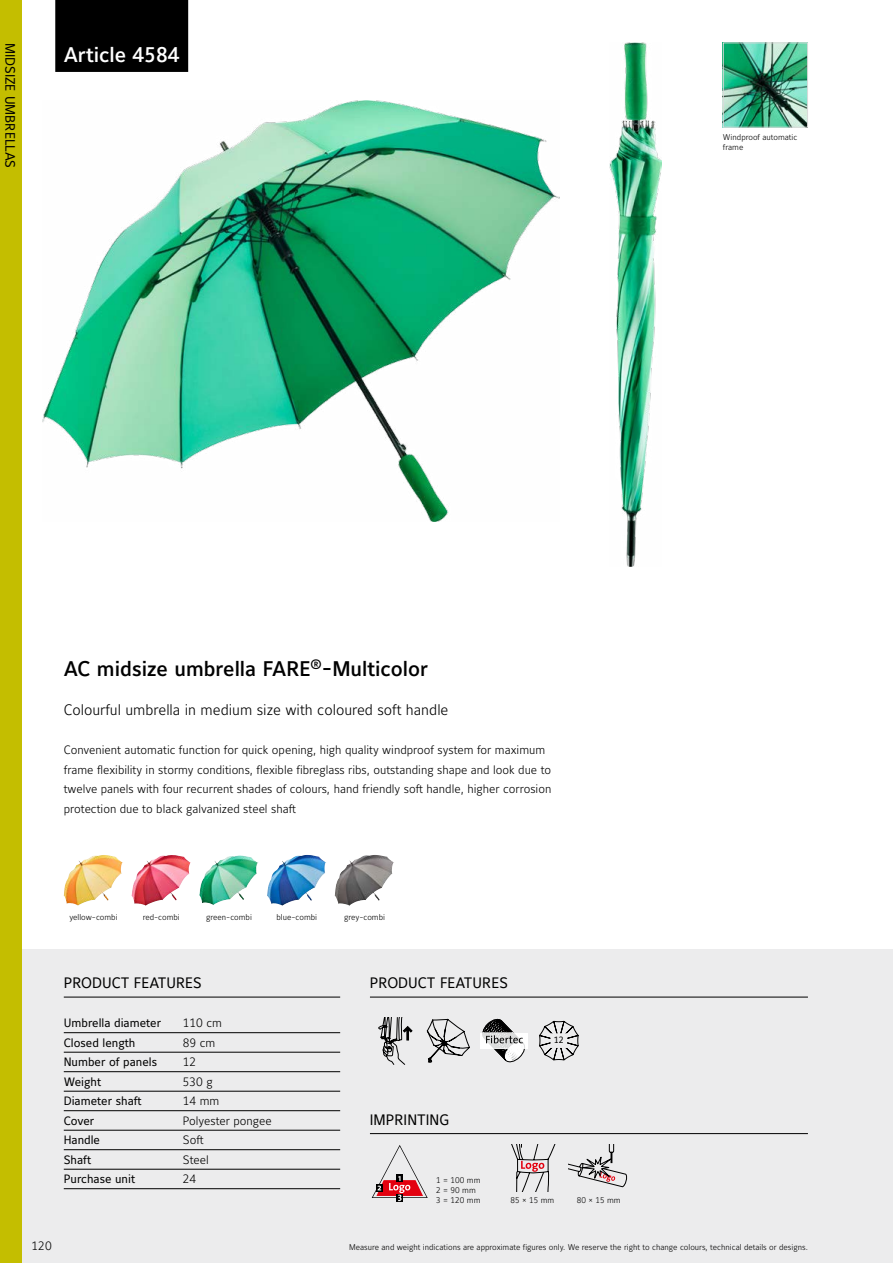
<style>
.page{position:relative;width:893px;height:1263px;background:#fff}
.page>*{position:absolute;margin:0;border:0;box-sizing:border-box;transform-origin:0 0}
.t1{font:21px "Maurea Medium Tf";color:#000}
.t2{font:21px "Maurea Medium Tf";color:#fff}
.t3{font:15px "Maurea Light Tf";color:#000}
.t4{font:15px "Maurea Regular Tf";color:#000}
.t5{font:13.5px "Maurea Regular Tf";color:#000}
.t6{font:12px/19.5px "Maurea Light Tf";color:#000}
.t7{font:12px "Maurea Regular Tf";color:#000}
.t8{font:9px "Maurea Regular Tf";color:#000}
.t9{font:8.25px/9.8px "Maurea Light Tf";color:#000}
</style>
<div class="page">
<div style="left:0;top:949px;width:893px;height:314px;background:#ececed"></div>
<div style="left:0;top:0;width:21px;height:1263px;background:#c4be00"></div>
<img style="left:725px;top:45px;width:81px;height:81px">
<div style="left:723px;top:43px;width:85px;height:85px;border:1px solid #dadada"></div>
<svg style="left:569px;top:1144px;width:59px;height:43px"></svg>
<svg style="left:511px;top:1144px;width:45px;height:47px"></svg>
<svg style="left:372px;top:1145px;width:56px;height:56px"></svg>
<img style="left:43px;top:100px;width:517px;height:421px">
<img style="left:609px;top:42px;width:52px;height:524px">
<svg style="left:378px;top:1017px;width:34px;height:47px"></svg>
<svg style="left:427px;top:1018px;width:43px;height:45px"></svg>
<div style="left:480px;top:1033px;width:47px;height:15px;background:#fff"></div>
<svg style="left:481px;top:1018px;width:45px;height:45px"></svg>
<svg style="left:539px;top:1020px;width:40px;height:41px"></svg>
<img style="left:64px;top:855px;width:58px;height:51px">
<img style="left:132px;top:855px;width:59px;height:51px">
<img style="left:199px;top:855px;width:59px;height:50px">
<img style="left:267px;top:855px;width:56px;height:51px">
<img style="left:335px;top:855px;width:58px;height:51px">
<hr style="left:64px;top:997px;width:276px;height:1px;background:#000">
<hr style="left:370px;top:997px;width:438px;height:1px;background:#000">
<hr style="left:370px;top:1133px;width:438px;height:1px;background:#000">
<div style="left:55px;top:0;width:133px;height:72px;background:#000"></div>
<hr style="left:64px;top:1032px;width:276px;height:1px;background:#000">
<hr style="left:64px;top:1052px;width:276px;height:1px;background:#000">
<hr style="left:64px;top:1071px;width:276px;height:1px;background:#000">
<hr style="left:64px;top:1091px;width:276px;height:1px;background:#000">
<hr style="left:64px;top:1110px;width:276px;height:1px;background:#000">
<hr style="left:64px;top:1130px;width:276px;height:1px;background:#000">
<hr style="left:64px;top:1149px;width:276px;height:1px;background:#000">
<hr style="left:64px;top:1169px;width:276px;height:1px;background:#000">
<hr style="left:64px;top:1188px;width:276px;height:1px;background:#000">
<p class="t5" style="left:18px;top:43px;width:127px;rotate:90deg">MIDSIZE UMBRELLAS</p>
<h1 class="t2" style="left:64px;top:43px;width:117px">Article 4584</h1>
<p class="t9" style="left:723px;top:133px;width:76px">Windproof automatic frame</p>
<h1 class="t1" style="left:64px;top:657px;width:366px">AC midsize umbrella FARE<sup>®</sup>-Multicolor</h1>
<p class="t3" style="left:64px;top:702px;width:386px">Colourful umbrella in medium size with coloured soft handle</p>
<p class="t6" style="left:64px;top:741px;width:489px">Convenient automatic function for quick opening, high quality windproof system for maximum frame flexibility in stormy conditions, flexible fibreglass ribs, outstanding shape and look due to twelve panels with four recurrent shades of colours, hand friendly soft handle, higher corrosion protection due to black galvanized steel shaft</p>
<p class="t9" style="left:69px;top:913px;width:50px">yellow-combi</p>
<p class="t9" style="left:143px;top:913px;width:39px">red-combi</p>
<p class="t9" style="left:206px;top:913px;width:47px">green-combi</p>
<p class="t9" style="left:277px;top:913px;width:42px">blue-combi</p>
<p class="t9" style="left:344px;top:913px;width:42px">grey-combi</p>
<p class="t4" style="left:64px;top:975px;width:139px">PRODUCT FEATURES</p>
<p class="t4" style="left:370px;top:975px;width:139px">PRODUCT FEATURES</p>
<p class="t7" style="left:64px;top:1016px;width:99px">Umbrella diameter</p>
<p class="t6" style="left:183px;top:1014px;width:41px">110 cm</p>
<p class="t7" style="left:64px;top:1036px;width:73px">Closed length</p>
<p class="t6" style="left:183px;top:1033px;width:34px">89 cm</p>
<p class="t7" style="left:64px;top:1055px;width:95px">Number of panels</p>
<p class="t6" style="left:183px;top:1053px;width:15px">12</p>
<p class="t7" style="left:64px;top:1075px;width:39px">Weight</p>
<p class="t6" style="left:183px;top:1072px;width:31px">530 g</p>
<p class="t7" style="left:64px;top:1094px;width:79px">Diameter shaft</p>
<p class="t6" style="left:183px;top:1092px;width:38px">14 mm</p>
<p class="t7" style="left:64px;top:1114px;width:32px">Cover</p>
<p class="t6" style="left:183px;top:1111px;width:91px">Polyester pongee</p>
<p class="t7" style="left:64px;top:1133px;width:38px">Handle</p>
<p class="t6" style="left:183px;top:1131px;width:22px">Soft</p>
<p class="t7" style="left:64px;top:1153px;width:29px">Shaft</p>
<p class="t6" style="left:183px;top:1150px;width:27px">Steel</p>
<p class="t7" style="left:64px;top:1172px;width:73px">Purchase unit</p>
<p class="t6" style="left:183px;top:1170px;width:15px">24</p>
<p class="t4" style="left:370px;top:1111px;width:81px">IMPRINTING</p>
<p class="t9" style="left:436px;top:1176px;width:46px">1 = 100 mm<br>2 = 90 mm<br>3 = 120 mm</p>
<p class="t8" style="left:554px;top:1035px;width:12px">12</p>
<p class="t9" style="left:510px;top:1195px;width:45px">85 × 15 mm</p>
<p class="t9" style="left:577px;top:1195px;width:45px">80 × 15 mm</p>
<p class="t6" style="left:32px;top:1237px;width:22px">120</p>
<p class="t9" style="left:349px;top:1243px;width:460px">Measure and weight indications are approximate figures only. We reserve the right to change colours, technical details or designs.</p>
</div>
